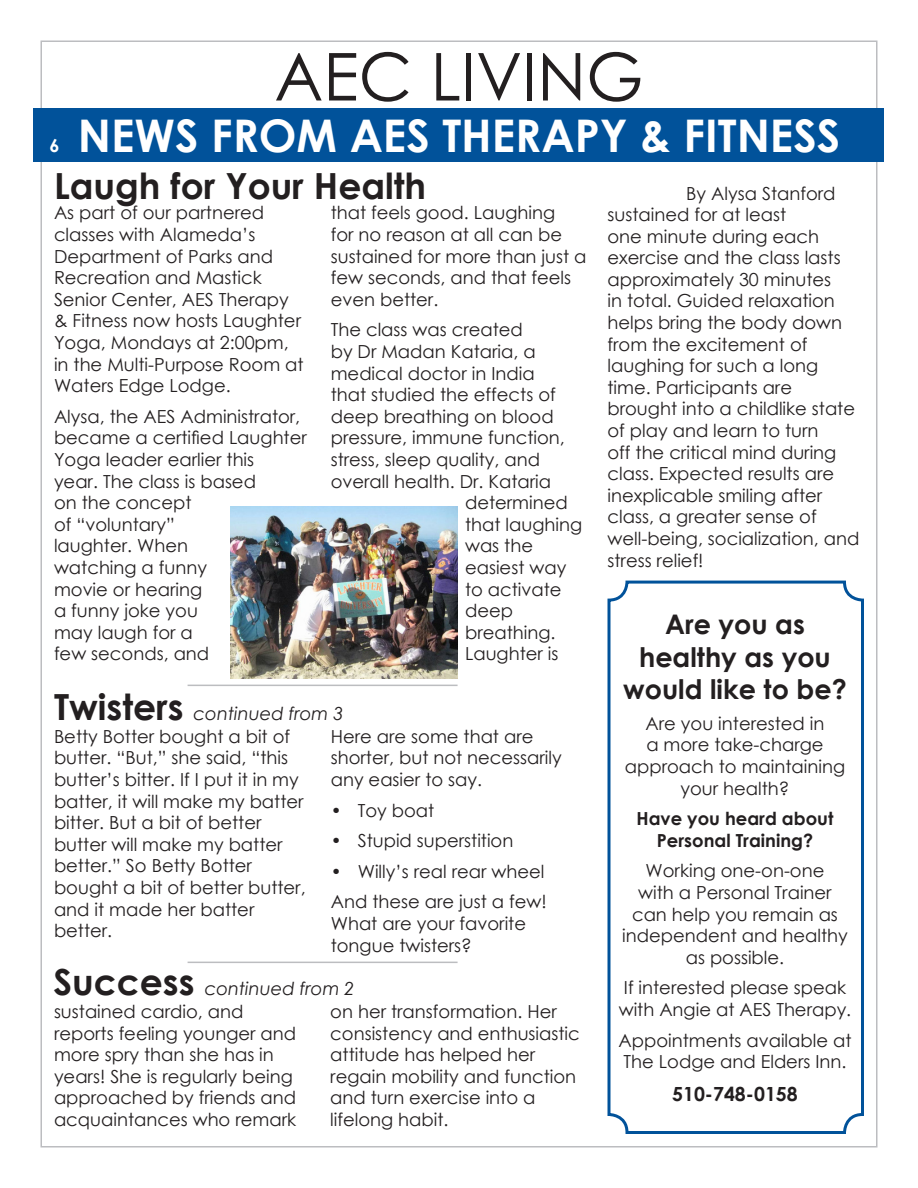
<style>
.page{position:relative;width:918px;height:1188px;background:#fff}
.page>*{position:absolute;margin:0;border:0;box-sizing:border-box;transform-origin:0 0}
.t1{font:66px "Century Gothic";color:#231f20}
.t2{font:700 45px "Century Gothic";color:#fff}
.t3{font:700 36px "Century Gothic";color:#231f20}
.t4{font:700 27px/32.4px "Century Gothic";color:#231f20;text-align:center}
.t5{font:700 19.5px "Century Gothic";color:#231f20}
.t6{font:18px/21.6px "Century Gothic";color:#231f20}
.t7{font:italic 18px "Century Gothic";color:#231f20}
.t8{font:700 18px/21.6px "Century Gothic";color:#231f20;text-align:center}
.t9{font:700 18px "Century Gothic";color:#fff}
.s1{font-weight:700;font-style:normal;font-size:36px}
</style>
<div class="page">
<div style="left:34px;top:108px;width:850px;height:54px;background:#01529a"></div>
<img style="left:231px;top:507px;width:227px;height:172px">
<hr style="left:188px;top:685px;width:270px;height:1px;background:#bcbdc0">
<div style="left:608px;top:581px;width:256px;height:553px;border:3px solid #01529a;border-radius:18px"></div>
<hr style="left:188px;top:962px;width:270px;height:1px;background:#bcbdc0">
<p class="t9" style="left:50px;top:131px;width:12px">6</p>
<p class="t1" style="left:274px;top:31px;width:371px">AEC LIVING</p>
<p class="t2" style="left:78px;top:101px;width:764px">NEWS FROM AES THERAPY &amp; FITNESS</p>
<p class="t3" style="left:54px;top:158px;width:374px">Laugh for Your Health</p>
<p class="t6" style="left:54px;top:202px;width:251px">As part of our partnered classes with Alameda’s<br>Department of Parks and<br>Recreation and Mastick<br>Senior Center, AES Therapy &amp; Fitness now hosts Laughter<br>Yoga, Mondays at 2:00pm, in the Multi-Purpose Room at<br>Waters Edge Lodge.</p>
<p class="t6" style="left:54px;top:405px;width:254px">Alysa, the AES Administrator, became a certified Laughter<br>Yoga leader earlier this<br>year. The class is based<br>on the concept<br>of “voluntary”<br>laughter. When<br>watching a funny<br>movie or hearing<br>a funny joke you<br>may laugh for a<br>few seconds, and</p>
<p class="t6" style="left:331px;top:202px;width:257px">that feels good. Laughing<br>for no reason at all can be sustained for more than just a few seconds, and that feels even better.</p>
<p class="t6" style="left:331px;top:319px;width:194px">The class was created</p>
<p class="t6" style="left:331px;top:341px;width:207px">by Dr Madan Kataria, a</p>
<p class="t6" style="left:331px;top:362px;width:205px">medical doctor in India</p>
<p class="t6" style="left:331px;top:384px;width:227px">that studied the effects of</p>
<p class="t6" style="left:331px;top:405px;width:224px">deep breathing on blood</p>
<p class="t6" style="left:331px;top:427px;width:236px">pressure, immune function,</p>
<p class="t6" style="left:331px;top:449px;width:211px">stress, sleep quality, and</p>
<p class="t6" style="left:331px;top:470px;width:222px">overall health. Dr. Kataria</p>
<p class="t6" style="left:465px;top:492px;width:104px">determined</p>
<p class="t6" style="left:465px;top:513px;width:119px">that laughing</p>
<p class="t6" style="left:465px;top:535px;width:70px">was the</p>
<p class="t6" style="left:465px;top:557px;width:103px">easiest way</p>
<p class="t6" style="left:465px;top:578px;width:98px">to activate</p>
<p class="t6" style="left:465px;top:600px;width:50px">deep</p>
<p class="t6" style="left:465px;top:621px;width:92px">breathing.</p>
<p class="t6" style="left:465px;top:643px;width:95px">Laughter is</p>
<p class="t7" style="left:54px;top:701px;width:291px"><span class="s1">Twisters</span> continued from 3</p>
<p class="t6" style="left:54px;top:725px;width:253px">Betty Botter bought a bit of butter. “But,” she said, “this butter’s bitter. If I put it in my batter, it will make my batter bitter. But a bit of better butter will make my batter better.” So Betty Botter bought a bit of better butter, and it made her batter better.</p>
<p class="t6" style="left:331px;top:725px;width:233px">Here are some that are shorter, but not necessarily any easier to say.</p>
<p class="t6" style="left:331px;top:799px;width:105px">• Toy boat</p>
<p class="t6" style="left:331px;top:830px;width:184px">• Stupid superstition</p>
<p class="t6" style="left:331px;top:860px;width:215px">• Willy’s real rear wheel</p>
<p class="t6" style="left:331px;top:891px;width:218px">And these are just a few!<br>What are your favorite tongue twisters?</p>
<p class="t7" style="left:54px;top:976px;width:302px"><span class="s1">Success</span> continued from 2</p>
<p class="t6" style="left:54px;top:1000px;width:244px">sustained cardio, and reports feeling younger and more spry than she has in years! She is regularly being approached by friends and acquaintances who remark</p>
<p class="t6" style="left:330px;top:1000px;width:251px">on her transformation. Her consistency and enthusiastic attitude has helped her regain mobility and function and turn exercise into a lifelong habit.</p>
<p class="t6" style="left:686px;top:182px;width:151px">By Alysa Stanford</p>
<p class="t6" style="left:608px;top:203px;width:253px">sustained for at least<br>one minute during each exercise and the class lasts approximately 30 minutes<br>in total. Guided relaxation helps bring the body down from the excitement of laughing for such a long time. Participants are brought into a childlike state of play and learn to turn<br>off the critical mind during class. Expected results are inexplicable smiling after class, a greater sense of well-being, socialization, and stress relief!</p>
<p class="t4" style="left:623px;top:607px;width:225px">Are you as healthy as you would like to be?</p>
<p class="t6" style="left:625px;top:712px;width:222px;text-align:center">Are you interested in<br>a more take-charge approach to maintaining your health?</p>
<p class="t8" style="left:637px;top:807px;width:198px">Have you heard about<br>Personal Training?</p>
<p class="t6" style="left:622px;top:860px;width:227px;text-align:center">Working one-on-one<br>with a Personal Trainer can help you remain as independent and healthy as possible.</p>
<p class="t6" style="left:619px;top:977px;width:234px">If interested please speak with Angie at AES Therapy.</p>
<p class="t6" style="left:619px;top:1029px;width:234px">Appointments available at<br>The Lodge and Elders Inn.</p>
<p class="t5" style="left:672px;top:1079px;width:127px">510-748-0158</p>
</div>
